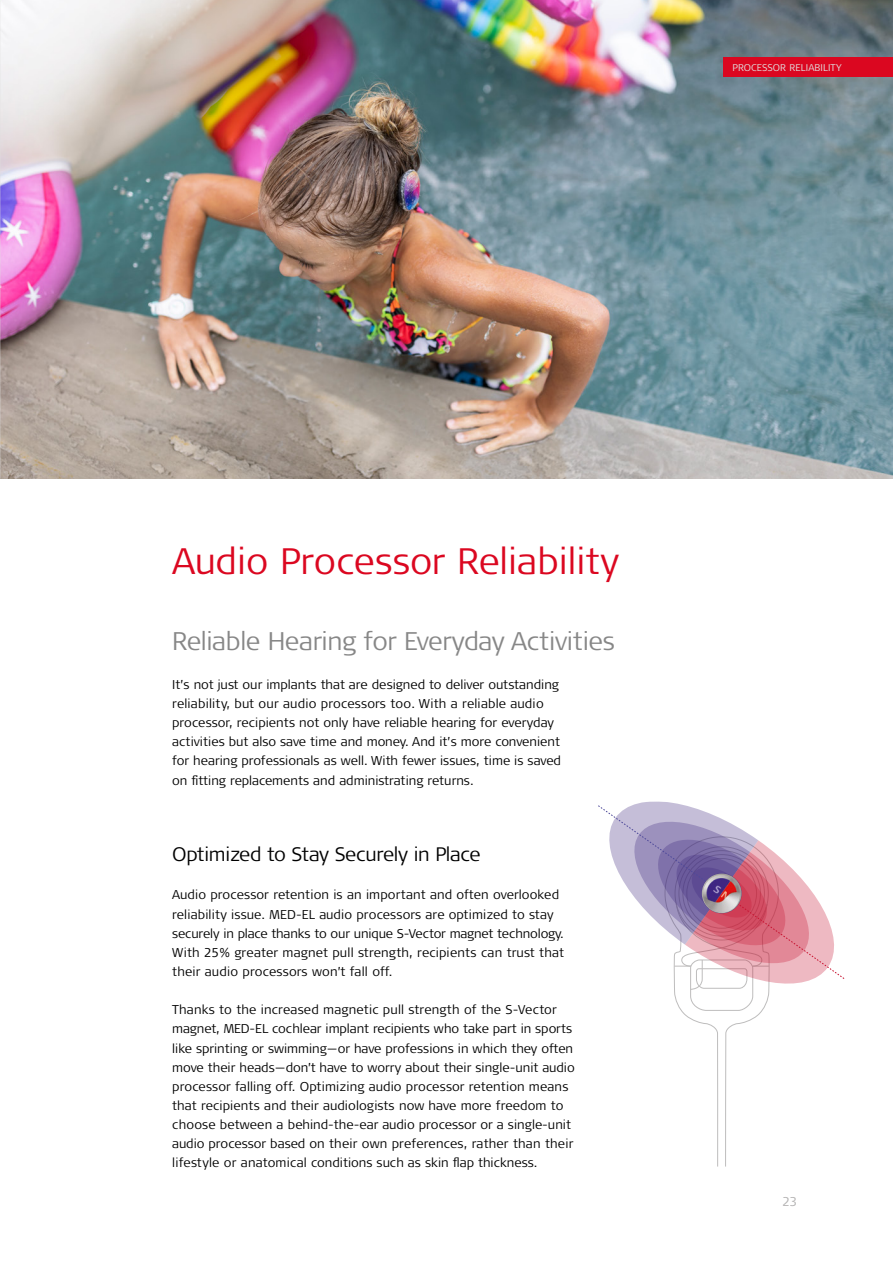
<style>
.page{position:relative;width:893px;height:1263px;background:#fff}
.page>*{position:absolute;margin:0;border:0;box-sizing:border-box;transform-origin:0 0}
.BR_CA_InHeadline_1_5{font:300 36.75px "Signa Pro";color:#db0720}
.BR_CA_InSubheadline{font:300 25.5px "Signa Pro";letter-spacing:-.015em;color:#878787}
.BR_CA_InSubheadline-2{font:300 19.5px "Signa Pro";letter-spacing:-.015em;color:#000}
.BR_CA_Bodytext_light{font:300 12.75px/19.2px "Signa Pro";color:#000}
.t1{font:300 12.75px "Signa Pro";color:#b3b2b2}
.BR_CA_Chapter_light{font:300 9.75px "Signa Pro";letter-spacing:.01em;color:#e0e0df}
</style>
<div class="page">
<img style="left:1px;top:0;width:892px;height:478px">
<img style="left:0;top:0;width:1px;height:478px">
<svg style="left:598px;top:801px;width:247px;height:365px"></svg>
<svg style="left:702px;top:873px;width:40px;height:40px"></svg>
<img style="left:702px;top:873px;width:39px;height:40px;border-radius:20px">
<div style="left:723px;top:57px;width:170px;height:20px;background:#db0720"></div>
<p class="BR_CA_Chapter_light" style="left:732px;top:60px;width:111px">PROCESSOR RELIABILITY</p>
<p class="BR_CA_Chapter_light" style="left:732px;top:60px;width:66px">THE RIGHT FIT</p>
<p class="BR_CA_InHeadline_1_5" style="left:172px;top:536px;width:449px">Audio Processor Reliability</p>
<p class="BR_CA_InSubheadline" style="left:172px;top:624px;width:444px">Reliable Hearing for Everyday Activities</p>
<p class="BR_CA_Bodytext_light" style="left:172px;top:674px;width:390px">It’s not just our implants that are designed to deliver outstanding reliability, but our audio processors too. With a reliable audio processor, recipients not only have reliable hearing for everyday activities but also save time and money. And it’s more convenient for hearing professionals as well. With fewer issues, time is saved on fitting replacements and administrating returns.</p>
<p class="BR_CA_InSubheadline-2" style="left:172px;top:841px;width:310px">Optimized to Stay Securely in Place</p>
<p class="BR_CA_Bodytext_light" style="left:172px;top:885px;width:393px">Audio processor retention is an important and often overlooked reliability issue. MED-EL audio processors are optimized to stay securely in place thanks to our unique S-Vector magnet technology.<br>With 25% greater magnet pull strength, recipients can trust that their audio processors won’t fall off.</p>
<p class="BR_CA_Bodytext_light" style="left:172px;top:999px;width:404px">Thanks to the increased magnetic pull strength of the S-Vector magnet, MED-EL cochlear implant recipients who take part in sports like sprinting or swimming—or have professions in which they often move their heads—don’t have to worry about their single-unit audio processor falling off. Optimizing audio processor retention means that recipients and their audiologists now have more freedom to choose between a behind-the-ear audio processor or a single-unit audio processor based on their own preferences, rather than their lifestyle or anatomical conditions such as skin flap thickness.</p>
<p class="t1" style="left:783px;top:1192px;width:16px">23</p>
</div>
